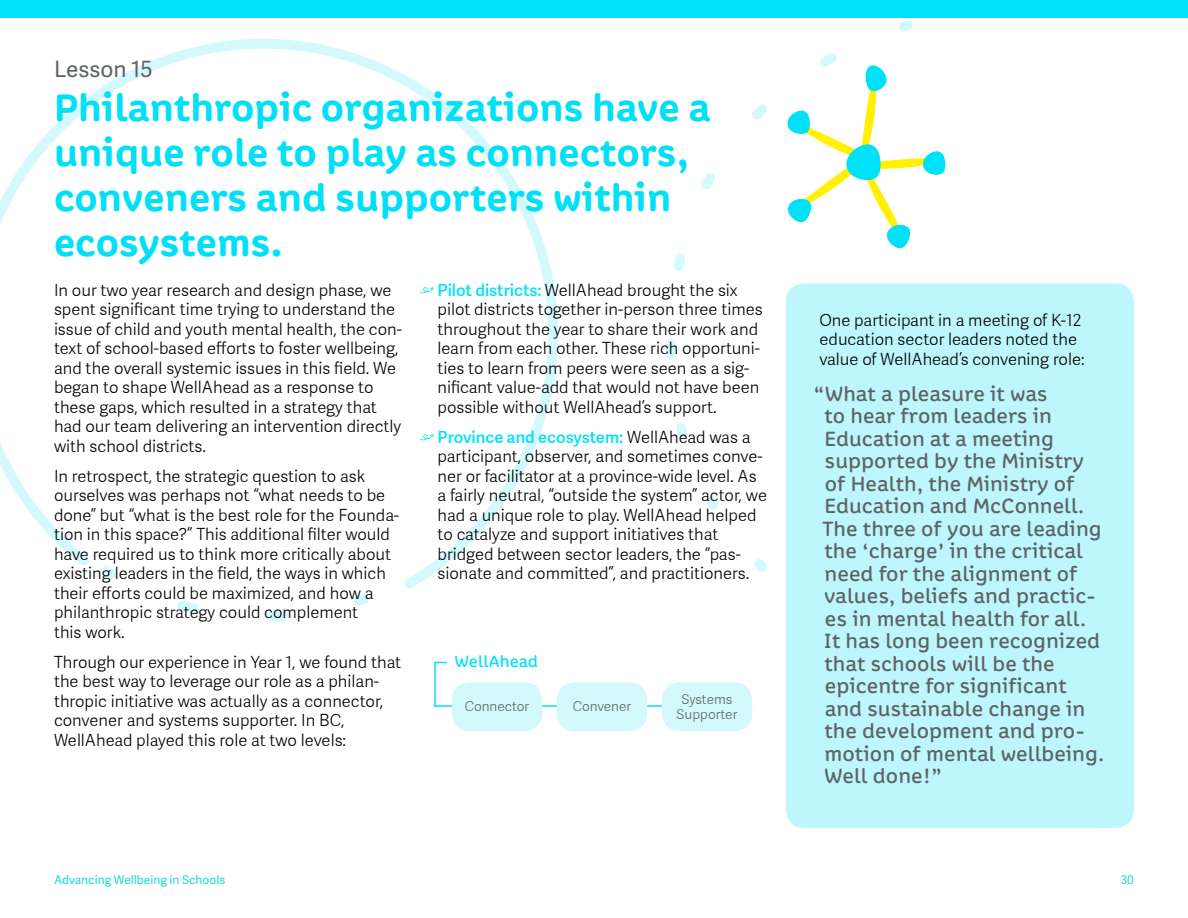
<style>
.page{position:relative;width:1188px;height:918px;background:#fff}
.page>*{position:absolute;margin:0;border:0;box-sizing:border-box;transform-origin:0 0}
.t1{font:700 39px/45px "Colette";color:#00e0f7}
.t2{font:22.5px "Adelle Sans";color:#5e6464}
.Body_Copy{font:21px/22.5px "Colette";color:#5e6464}
.Body_Copy-2{font:300 16.5px/19.5px "Adelle Sans";color:#000}
.Intro_Copy{font:16.5px "Colette";color:#00e0f7}
.t3{font:300 13.5px/15px "Adelle Sans";color:#5e6464;text-align:center}
.t4{font:12px "Adelle Sans";color:#1ddbd2}
.s1{color:#00e0f7}
.s2{font-weight:600;color:#00e0f7}
</style>
<div class="page">
<svg style="left:666px;top:20px;width:321px;height:552px"></svg>
<svg style="left:0;top:39px;width:558px;height:550px"></svg>
<svg style="left:93px;top:557px;width:284px;height:65px"></svg>
<div style="left:786px;top:284px;width:348px;height:544px;background:#bdf6fc;border-radius:18px"></div>
<svg style="left:786px;top:63px;width:160px;height:187px"></svg>
<div style="left:0;top:0;width:1188px;height:18px;background:#00e0f7"></div>
<hr style="left:434px;top:705px;width:251px;height:2px;background:#00e0f7">
<hr style="left:434px;top:662px;width:2px;height:45px;background:#00e0f7">
<div style="left:452px;top:682px;width:90px;height:49px;background:#d4f9fd;border-radius:18px"></div>
<div style="left:557px;top:682px;width:90px;height:49px;background:#d4f9fd;border-radius:18px"></div>
<div style="left:662px;top:682px;width:90px;height:49px;background:#d4f9fd;border-radius:18px"></div>
<p class="t2" style="left:54px;top:53px;width:100px">Lesson 15</p>
<p class="t1" style="left:54px;top:84px;width:658px">Philanthropic organizations have a unique role to play as connectors, conveners and supporters within ecosystems.</p>
<p class="Body_Copy-2" style="left:54px;top:280px;width:350px">In our two year research and design phase, we spent significant time trying to understand the issue of child and youth mental health, the con&shy;text of school-based efforts to foster wellbeing, and the overall systemic issues in this field. We began to shape WellAhead as a response to these gaps, which resulted in a strategy that had our team delivering an intervention directly with school districts.</p>
<p class="Body_Copy-2" style="left:54px;top:466px;width:347px">In retrospect, the strategic question to ask ourselves was perhaps not “what needs to be done” but “what is the best role for the Founda&shy;tion in this space?” This additional filter would have required us to think more critically about existing leaders in the field, the ways in which their efforts could be maximized, and how a philanthropic strategy could complement<br>this work.</p>
<p class="Body_Copy-2" style="left:54px;top:652px;width:349px">Through our experience in Year 1, we found that the best way to leverage our role as a philan&shy;thropic initiative was actually as a connector, convener and systems supporter. In BC, WellAhead played this role at two levels:</p>
<p class="Body_Copy-2" style="left:438px;top:280px;width:327px;text-indent:-18px"><span class="s1">•</span> <span class="s2">Pilot districts:</span> WellAhead brought the six pilot districts together in-person three times throughout the year to share their work and learn from each other. These rich opportuni&shy;ties to learn from peers were seen as a sig&shy;nificant value-add that would not have been possible without WellAhead’s support.</p>
<p class="Body_Copy-2" style="left:438px;top:427px;width:331px;text-indent:-18px"><span class="s1">•</span> <span class="s2">Province and ecosystem:</span> WellAhead was a participant, observer, and sometimes conve&shy;ner or facilitator at a province-wide level. As a fairly neutral, “outside the system” actor, we had a unique role to play. WellAhead helped to catalyze and support initiatives that bridged between sector leaders, the “pas&shy;sionate and committed”, and practitioners.</p>
<p class="Intro_Copy" style="left:455px;top:651px;width:85px">WellAhead</p>
<p class="t3" style="left:465px;top:699px;width:66px">Connector</p>
<p class="t3" style="left:573px;top:699px;width:60px">Convener</p>
<p class="t3" style="left:677px;top:691px;width:62px">Systems<br>Supporter</p>
<p class="Body_Copy-2" style="left:819px;top:310px;width:267px">One participant in a meeting of K-12 education sector leaders noted the value of WellAhead’s convening role:</p>
<p class="Body_Copy" style="left:823px;top:382px;width:284px;text-indent:-9px">“What a pleasure it was<br>to hear from leaders in<br>Education at a meeting supported by the Ministry of Health, the Ministry of<br>Education and McConnell.<br>The three of you are leading the ‘charge’ in the critical need for the alignment of values, beliefs and practic&shy;es in mental health for all.<br>It has long been recognized that schools will be the epicentre for significant and sustainable change in the development and pro&shy;motion of mental wellbeing.<br>Well done!”</p>
<p class="t4" style="left:54px;top:871px;width:173px">Advancing Wellbeing in Schools</p>
<p class="t4" style="left:1121px;top:871px;width:15px">30</p>
</div>
